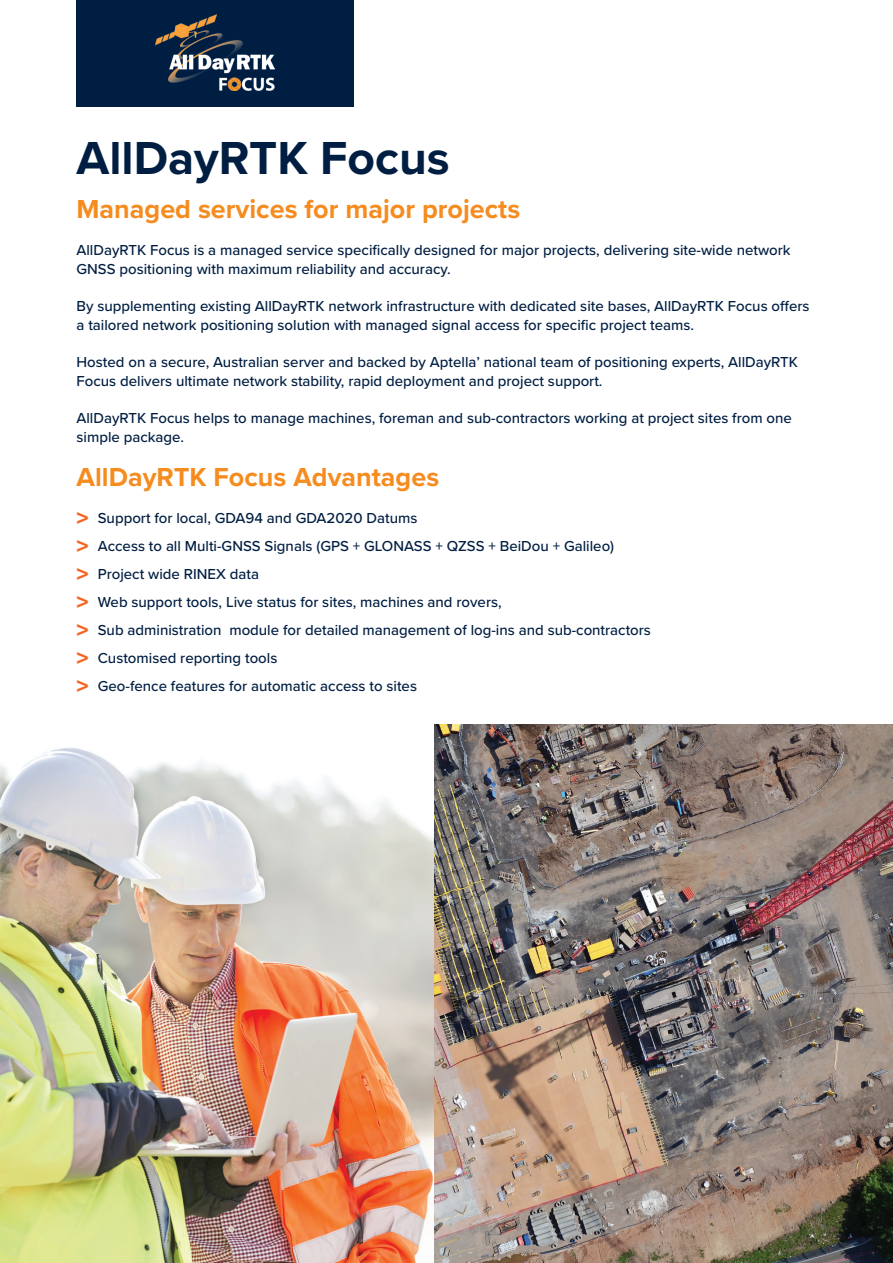
<style>
.page{position:relative;width:893px;height:1263px;background:#fff}
.page>*{position:absolute;margin:0;border:0;box-sizing:border-box;transform-origin:0 0}
.t1{font:700 48px "Proxima Nova";color:#001e42}
.t2{font:700 27px "Proxima Nova";color:#f68c1f}
.t3{font:500 15px/28px "Proxima Nova";color:#001e42}
.s1{font-family:"Proxima Nova Extrabld";font-weight:400;font-size:24px;color:#f36621}
</style>
<div class="page">
<div style="left:77px;top:0;width:277px;height:106px;background:#001e42"></div>
<img style="left:156px;top:15px;width:119px;height:75px">
<img style="left:0;top:724px;width:893px;height:539px">
<h1 class="t1" style="left:77px;top:122px;width:375px">AllDayRTK Focus</h1>
<h2 class="t2" style="left:77px;top:189px;width:445px">Managed services for major projects</h2>
<p class="t3" style="left:77px;top:239px;width:716px;line-height:19.5px">AllDayRTK Focus is a managed service specifically designed for major projects, delivering site-wide network<br>GNSS positioning with maximum reliability and accuracy.</p>
<p class="t3" style="left:77px;top:295px;width:734px;line-height:19.5px">By supplementing existing AllDayRTK network infrastructure with dedicated site bases, AllDayRTK Focus offers a tailored network positioning solution with managed signal access for specific project teams.</p>
<p class="t3" style="left:77px;top:351px;width:723px;line-height:19.5px">Hosted on a secure, Australian server and backed by Aptella’ national team of positioning experts, AllDayRTK<br>Focus delivers ultimate network stability, rapid deployment and project support.</p>
<p class="t3" style="left:77px;top:407px;width:717px;line-height:19.5px">AllDayRTK Focus helps to manage machines, foreman and sub-contractors working at project sites from one simple package.</p>
<h2 class="t2" style="left:77px;top:457px;width:364px">AllDayRTK Focus Advantages</h2>
<p class="t3" style="left:77px;top:503px;width:576px"><span class="s1">&gt;</span> Support for local, GDA94 and GDA2020 Datums<br><span class="s1">&gt;</span> Access to all Multi-GNSS Signals (GPS + GLONASS + QZSS + BeiDou + Galileo)<br><span class="s1">&gt;</span> Project wide RINEX data<br><span class="s1">&gt;</span> Web support tools, Live status for sites, machines and rovers,<br><span class="s1">&gt;</span> Sub administration module for detailed management of log-ins and sub-contractors <span class="s1">&gt;</span> Customised reporting tools<br><span class="s1">&gt;</span> Geo-fence features for automatic access to sites</p>
</div>
